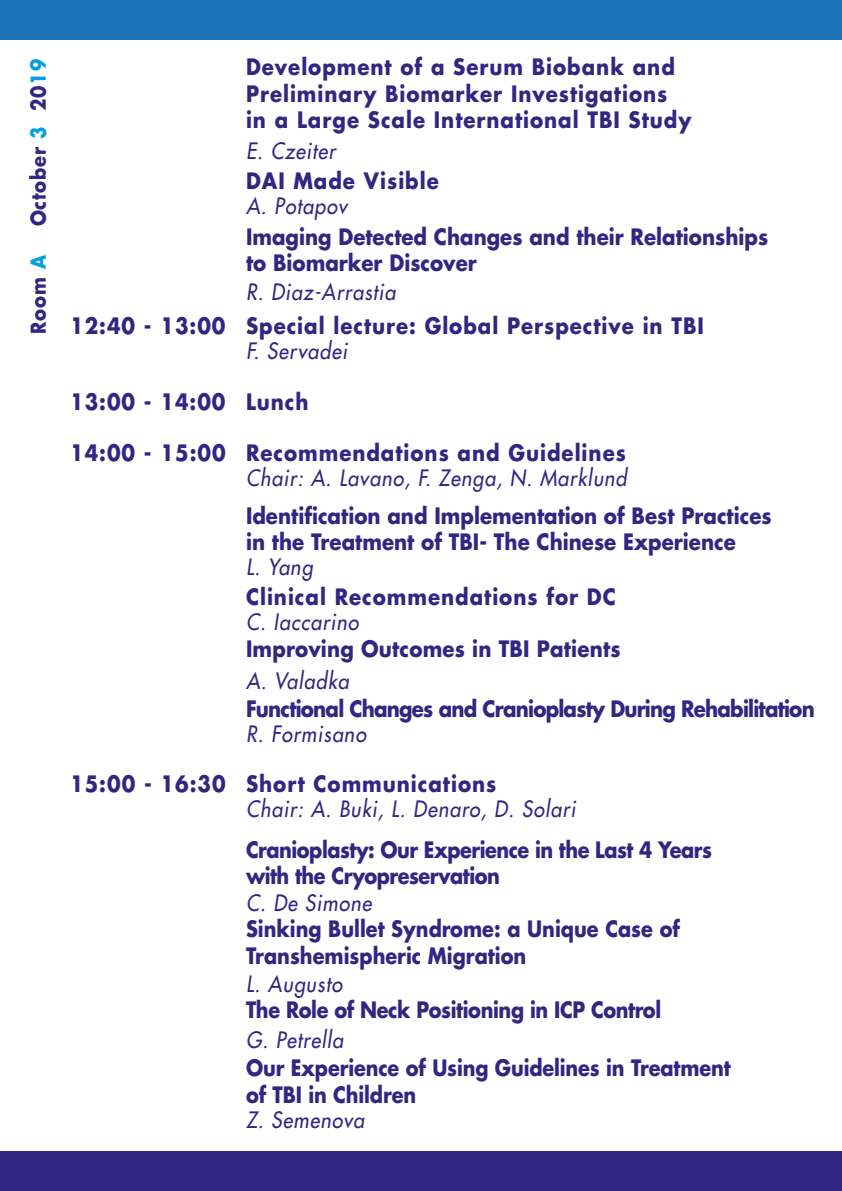
<style>
.page{position:relative;width:842px;height:1191px;background:#fff}
.page>*{position:absolute;margin:0;border:0;box-sizing:border-box;transform-origin:0 0}
.t1{font:700 22px/26.4px "Futura LT";letter-spacing:.05em;color:#312783;scale:.9 1}
.t2{font:700 22px/26.4px "Futura LT";color:#312783;scale:.9 1}
.t3{font:italic 22px "Futura LT";letter-spacing:.05em;color:#312783;scale:.9 1}
.t4{font:700 22px/26.4px "Futura LT";color:#312783;scale:.88 1}
.t5{font:700 22px/26.4px "Futura LT";letter-spacing:-.025em;color:#312783;scale:.88 1}
.t6{font:700 22px "Futura LT";letter-spacing:-.04em;color:#312783;scale:.9 1}
.t7{font:700 22px "Futura LT";letter-spacing:-.02em;color:#312783;scale:.88 1}
.t8{font:700 20px "Futura LT";letter-spacing:.05em;color:#312783;scale:.9 1}
.s1{color:#009fe3}
</style>
<div class="page">
<div style="left:0;top:0;width:841px;height:40px;background:#1d71b8"></div>
<div style="left:0;top:1151px;width:841px;height:40px;background:#312783"></div>
<hr style="left:841px;top:0;width:1px;height:40px;background:#1d71b8">
<hr style="left:841px;top:1151px;width:1px;height:40px;background:#312783">
<p class="t8" style="left:25px;top:226px;width:187px;rotate:-90deg">October <span class="s1">3</span> 20<span class="s1">19</span></p>
<p class="t1" style="left:246px;top:53px;width:496px">Development of a Serum Biobank and<br>Preliminary Biomarker Investigations in a Large Scale International TBI Study</p>
<p class="t3" style="left:246px;top:138px;width:101px">E. Czeiter</p>
<p class="t1" style="left:246px;top:167px;width:216px">DAI Made Visible</p>
<p class="t3" style="left:246px;top:192px;width:114px">A. Potapov</p>
<p class="t2" style="left:246px;top:223px;width:582px">Imaging Detected Changes and their Relationships to Biomarker Discover</p>
<p class="t3" style="left:246px;top:278px;width:168px">R. Diaz-Arrastia</p>
<p class="t1" style="left:70px;top:312px;width:706px">12:40 - 13:00 Special lecture: Global Perspective in TBI</p>
<p class="t3" style="left:246px;top:337px;width:114px">F. Servadei</p>
<p class="t8" style="left:25px;top:334px;width:89px;rotate:-90deg">Room <span class="s1">A</span></p>
<p class="t2" style="left:70px;top:388px;width:174px">13:00 - 14:00</p>
<p class="t2" style="left:246px;top:388px;width:71px">Lunch</p>
<p class="t2" style="left:70px;top:439px;width:174px">14:00 - 15:00</p>
<p class="t1" style="left:246px;top:439px;width:424px">Recommendations and Guidelines</p>
<p class="t3" style="left:246px;top:464px;width:424px">Chair: A. Lavano, F. Zenga, N. Marklund</p>
<p class="t2" style="left:246px;top:502px;width:585px">Identification and Implementation of Best Practices in the Treatment of TBI- The Chinese Experience</p>
<p class="t3" style="left:246px;top:553px;width:76px">L. Yang</p>
<p class="t1" style="left:246px;top:583px;width:412px">Clinical Recommendations for DC</p>
<p class="t3" style="left:246px;top:608px;width:126px">C. Iaccarino</p>
<p class="t2" style="left:246px;top:635px;width:418px">Improving Outcomes in TBI Patients</p>
<p class="t3" style="left:246px;top:667px;width:116px">A. Valadka</p>
<p class="t6" style="left:246px;top:694px;width:633px">Functional Changes and Cranioplasty During Rehabilitation</p>
<p class="t3" style="left:246px;top:720px;width:135px">R. Formisano</p>
<p class="t2" style="left:70px;top:770px;width:174px">15:00 - 16:30</p>
<p class="t1" style="left:246px;top:770px;width:280px">Short Communications</p>
<p class="t3" style="left:246px;top:795px;width:368px">Chair: A. Buki, L. Denaro, D. Solari</p>
<p class="t5" style="left:246px;top:836px;width:531px">Cranioplasty: Our Experience in the Last 4 Years with the Cryopreservation</p>
<p class="t3" style="left:246px;top:889px;width:141px">C. De Simone</p>
<p class="t4" style="left:246px;top:915px;width:495px">Sinking Bullet Syndrome: a Unique Case of<br>Transhemispheric Migration</p>
<p class="t3" style="left:246px;top:970px;width:108px">L. Augusto</p>
<p class="t7" style="left:246px;top:995px;width:473px">The Role of Neck Positioning in ICP Control</p>
<p class="t3" style="left:246px;top:1026px;width:110px">G. Petrella</p>
<p class="t4" style="left:246px;top:1054px;width:552px">Our Experience of Using Guidelines in Treatment of TBI in Children</p>
<p class="t3" style="left:246px;top:1106px;width:133px">Z. Semenova</p>
</div>
